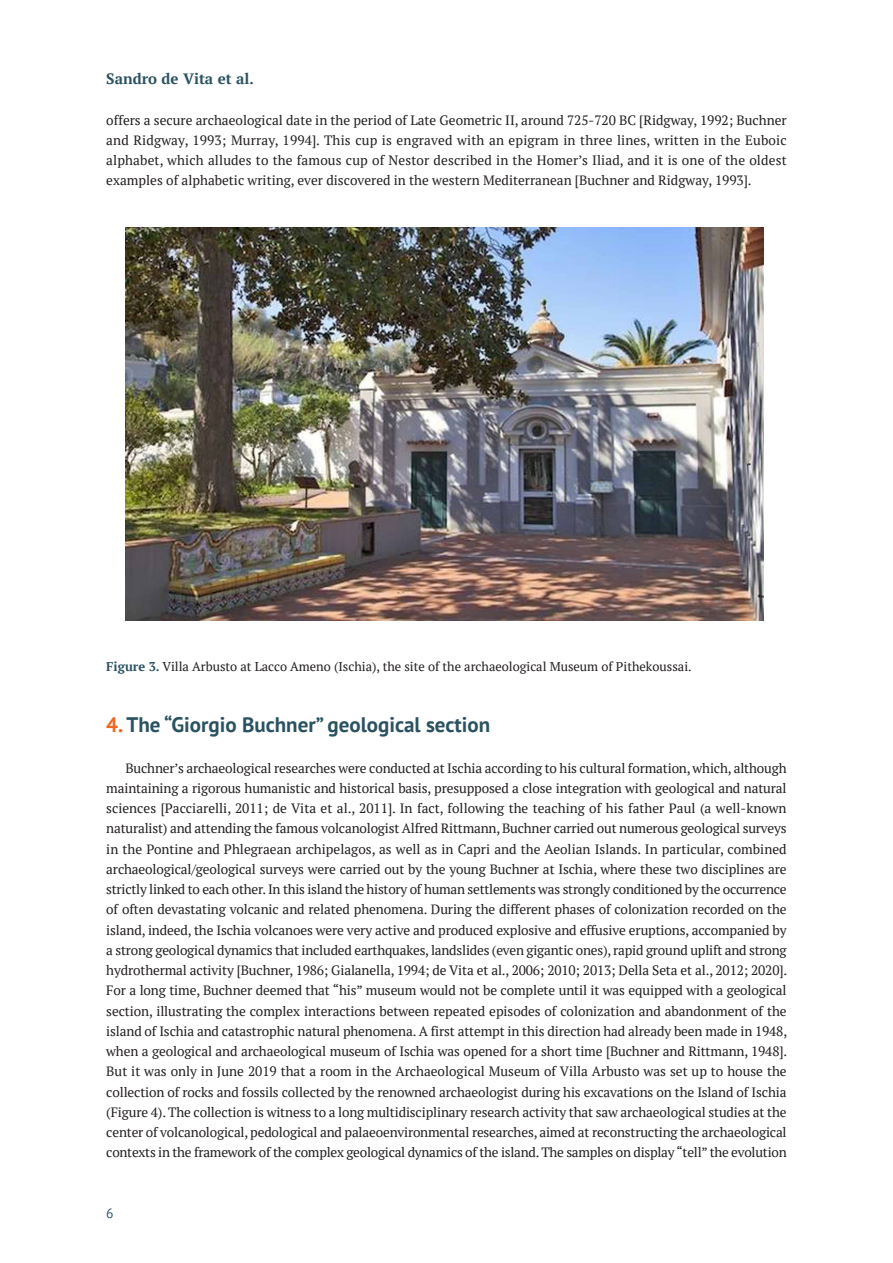
<style>
.page{position:relative;width:893px;height:1263px;background:#fff}
.page>*{position:absolute;margin:0;border:0;box-sizing:border-box;transform-origin:0 0}
.t1{font:700 21px "PT Sans";color:#2b5261}
.t2{font:700 15px "PT Serif";color:#2b5261}
.t3{font:13.5px/20.2px "PT Serif";letter-spacing:-.01em;color:#231f20;text-align:justify}
.t4{font:13.5px "PT Sans";color:#2b5261}
.t5{font:12.75px "PT Serif";color:#231f20}
.s1{font-weight:700;color:#2b5261}
.s2{color:#ef6622}
</style>
<div class="page">
<img style="left:126px;top:228px;width:637px;height:392px">
<p class="t2" style="left:106px;top:69px;width:149px">Sandro de Vita et al.</p>
<p class="t3" style="left:106px;top:109px;width:682px">offers a secure archaeological date in the period of Late Geometric II, around 725-720 BC [Ridgway, 1992; Buchner and Ridgway, 1993; Murray, 1994]. This cup is engraved with an epigram in three lines, written in the Euboic alphabet, which alludes to the famous cup of Nestor described in the Homer’s Iliad, and it is one of the oldest examples of alphabetic writing, ever discovered in the western Mediterranean [Buchner and Ridgway, 1993].</p>
<p class="t5" style="left:106px;top:658px;width:587px"><span class="s1">Figure 3.</span> Villa Arbusto at Lacco Ameno (Ischia), the site of the archaeological Museum of Pithekoussai.</p>
<p class="t1" style="left:106px;top:713px;width:385px"><span class="s2">4.</span> The “Giorgio Buchner” geological section</p>
<p class="t3" style="left:106px;top:757px;width:682px;text-indent:19px">Buchner’s archaeological researches were conducted at Ischia according to his cultural formation, which, although maintaining a rigorous humanistic and historical basis, presupposed a close integration with geological and natural sciences [Pacciarelli, 2011; de Vita et al., 2011]. In fact, following the teaching of his father Paul (a well-known naturalist) and attending the famous volcanologist Alfred Rittmann, Buchner carried out numerous geological surveys in the Pontine and Phlegraean archipelagos, as well as in Capri and the Aeolian Islands. In particular, combined archaeological/geological surveys were carried out by the young Buchner at Ischia, where these two disciplines are strictly linked to each other. In this island the history of human settlements was strongly conditioned by the occurrence of often devastating volcanic and related phenomena. During the different phases of colonization recorded on the island, indeed, the Ischia volcanoes were very active and produced explosive and effusive eruptions, accompanied by a strong geological dynamics that included earthquakes, landslides (even gigantic ones), rapid ground uplift and strong hydrothermal activity [Buchner, 1986; Gialanella, 1994; de Vita et al., 2006; 2010; 2013; Della Seta et al., 2012; 2020].<br>For a long time, Buchner deemed that “his” museum would not be complete until it was equipped with a geological section, illustrating the complex interactions between repeated episodes of colonization and abandonment of the island of Ischia and catastrophic natural phenomena. A first attempt in this direction had already been made in 1948, when a geological and archaeological museum of Ischia was opened for a short time [Buchner and Rittmann, 1948].<br>But it was only in June 2019 that a room in the Archaeological Museum of Villa Arbusto was set up to house the collection of rocks and fossils collected by the renowned archaeologist during his excavations on the Island of Ischia (Figure 4). The collection is witness to a long multidisciplinary research activity that saw archaeological studies at the center of volcanological, pedological and palaeoenvironmental researches, aimed at reconstructing the archaeological contexts in the framework of the complex geological dynamics of the island. The samples on display “tell” the evolution</p>
<p class="t4" style="left:106px;top:1206px;width:9px">6</p>
</div>
